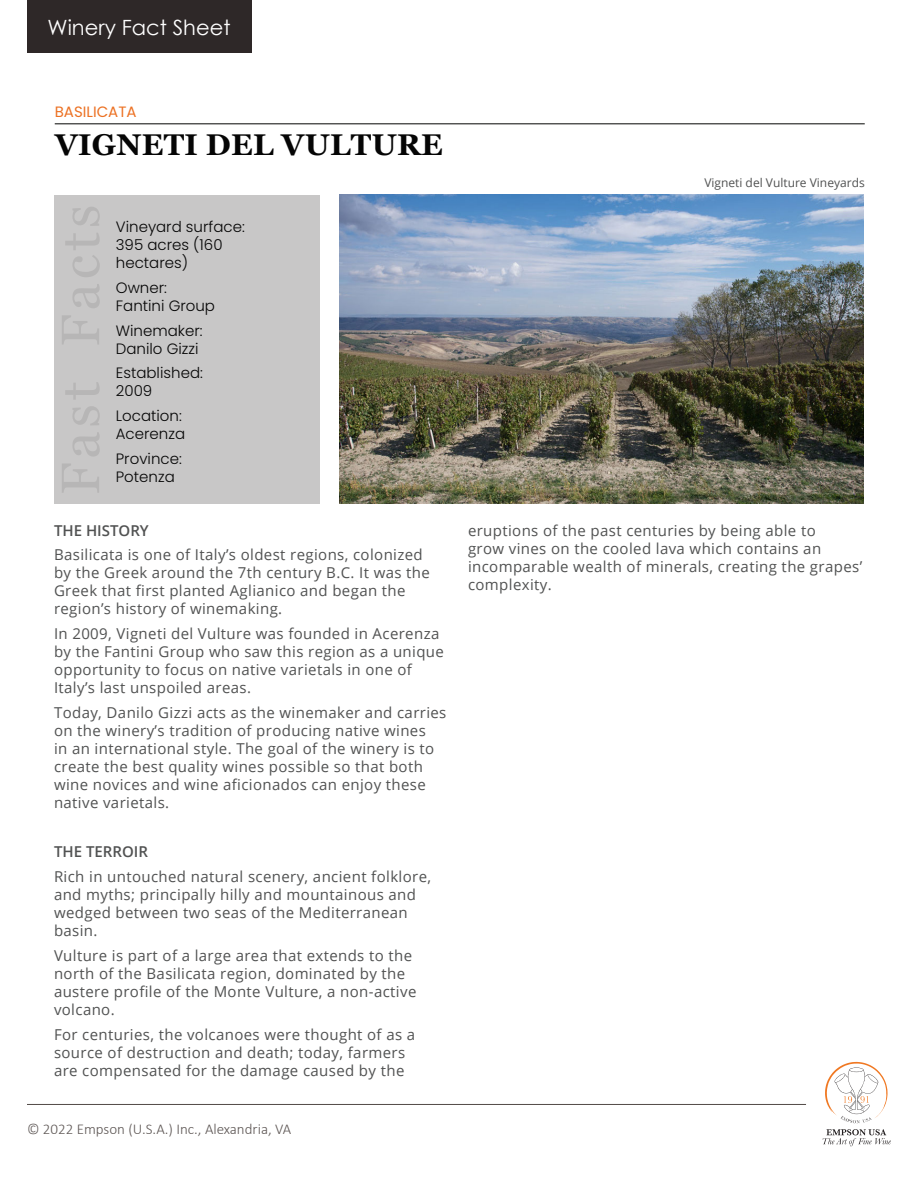
<style>
.page{position:relative;width:918px;height:1188px;background:#fff}
.page>*{position:absolute;margin:0;border:0;box-sizing:border-box;transform-origin:0 0}
.SectionHeader{font:700 30px "Georgia";letter-spacing:.01em;color:#050505}
.t1{font:21px "Century Gothic";color:#fff}
.text{font:15px/18px "Open Sans";letter-spacing:.025em;color:#515252}
.Winery_Name_Text{font:300 15px/18px "Poppins";color:#050505}
.t2{font:300 15px "Calibri";color:#5d5654}
.text-2{font:600 15px "Open Sans";color:#515252}
.Region_Text{font:15px "Poppins";color:#ec7123}
.text-3{font:12px "Open Sans";color:#515252}
</style>
<div class="page">
<div style="left:54px;top:195px;width:266px;height:309px;background:#c8c7c7"></div>
<hr style="left:55px;top:123px;width:810px;height:1px;background:#040503">
<img style="left:339px;top:195px;width:525px;height:309px">
<svg style="left:823px;top:1129px;width:68px;height:17px"></svg>
<svg style="left:825px;top:1062px;width:63px;height:61px"></svg>
<hr style="left:27px;top:1104px;width:779px;height:1px;background:#524a47">
<div style="left:27px;top:0;width:225px;height:53px;background:#2e2828"></div>
<p class="t1" style="left:48px;top:13px;width:184px">Winery Fact Sheet</p>
<p class="Region_Text" style="left:55px;top:103px;width:83px">BASILICATA</p>
<p class="SectionHeader" style="left:55px;top:126px;width:389px">VIGNETI DEL VULTURE</p>
<p class="Winery_Name_Text" style="left:116px;top:218px;width:130px">Vineyard surface:</p>
<p class="Winery_Name_Text" style="left:116px;top:236px;width:108px">395 acres (160 hectares)</p>
<p class="Winery_Name_Text" style="left:116px;top:279px;width:53px">Owner:</p>
<p class="Winery_Name_Text" style="left:116px;top:297px;width:101px">Fantini Group</p>
<p class="Winery_Name_Text" style="left:116px;top:322px;width:88px">Winemaker:</p>
<p class="Winery_Name_Text" style="left:116px;top:340px;width:84px">Danilo Gizzi</p>
<p class="Winery_Name_Text" style="left:116px;top:364px;width:89px">Established:</p>
<p class="Winery_Name_Text" style="left:116px;top:382px;width:38px">2009</p>
<p class="Winery_Name_Text" style="left:116px;top:407px;width:67px">Location:</p>
<p class="Winery_Name_Text" style="left:116px;top:425px;width:71px">Acerenza</p>
<p class="Winery_Name_Text" style="left:116px;top:450px;width:67px">Province:</p>
<p class="Winery_Name_Text" style="left:116px;top:468px;width:60px">Potenza</p>
<p class="text-2" style="left:54px;top:520px;width:96px">THE HISTORY</p>
<p class="text" style="left:54px;top:546px;width:377px">Basilicata is one of Italy’s oldest regions, colonized by the Greek around the 7th century B.C. It was the Greek that first planted Aglianico and began the region’s history of winemaking.</p>
<p class="text" style="left:54px;top:624px;width:391px">In 2009, Vigneti del Vulture was founded in Acerenza by the Fantini Group who saw this region as a unique opportunity to focus on native varietals in one of Italy’s last unspoiled areas.</p>
<p class="text" style="left:54px;top:703px;width:394px">Today, Danilo Gizzi acts as the winemaker and carries on the winery’s tradition of producing native wines<br>in an international style. The goal of the winery is to create the best quality wines possible so that both wine novices and wine aficionados can enjoy these native varietals.</p>
<p class="text-2" style="left:54px;top:842px;width:96px">THE TERROIR</p>
<p class="text" style="left:54px;top:867px;width:379px">Rich in untouched natural scenery, ancient folklore, and myths; principally hilly and mountainous and wedged between two seas of the Mediterranean basin.</p>
<p class="text" style="left:54px;top:946px;width:364px">Vulture is part of a large area that extends to the north of the Basilicata region, dominated by the austere profile of the Monte Vulture, a non-active volcano.</p>
<p class="text" style="left:54px;top:1025px;width:363px">For centuries, the volcanoes were thought of as a source of destruction and death; today, farmers are compensated for the damage caused by the</p>
<p class="t2" style="left:27px;top:1119px;width:266px">© 2022 Empson (U.S.A.) Inc., Alexandria, VA</p>
<p class="text-3" style="left:704px;top:174px;width:162px">Vigneti del Vulture Vineyards</p>
<p class="text" style="left:468px;top:521px;width:396px">eruptions of the past centuries by being able to<br>grow vines on the cooled lava which contains an incomparable wealth of minerals, creating the grapes’ complexity.</p>
</div>
